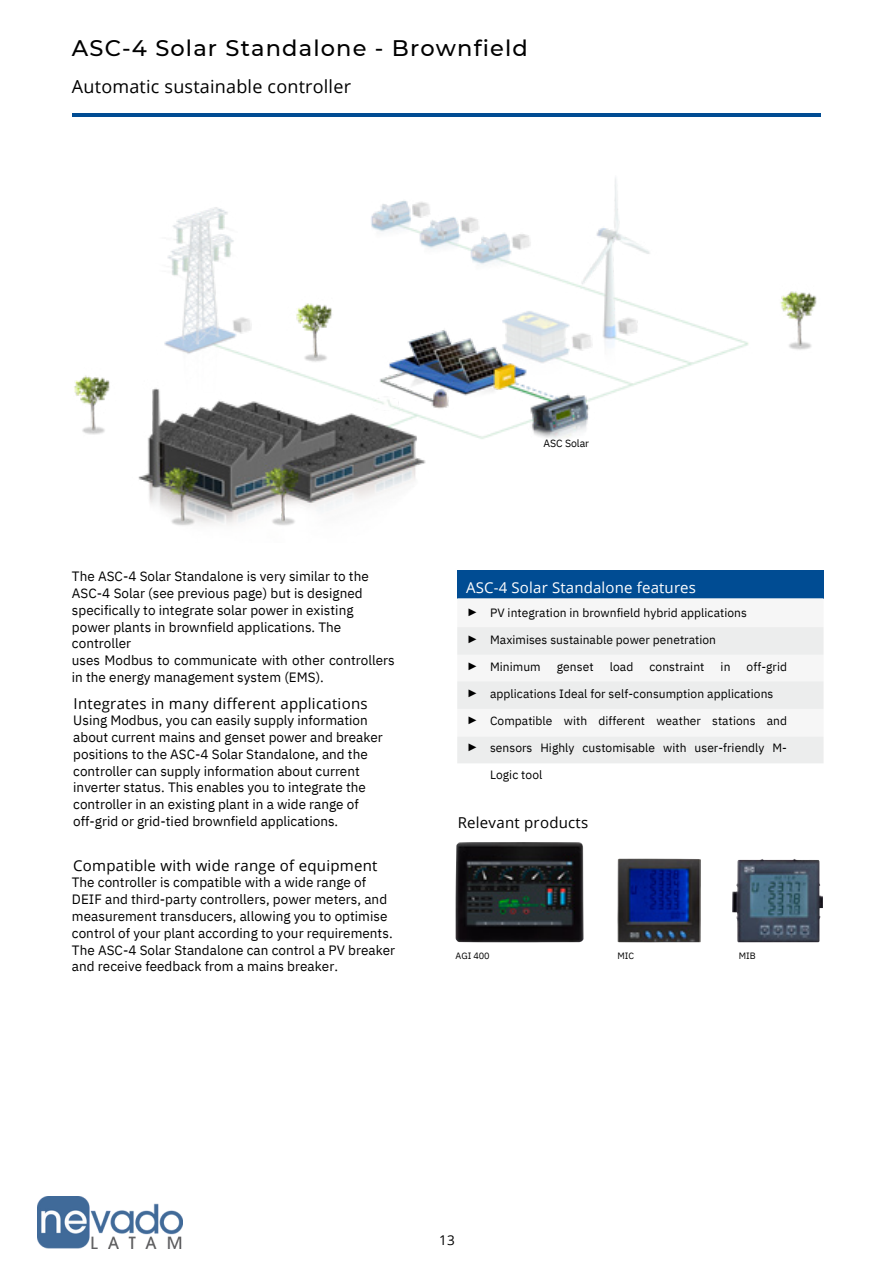
<style>
.page{position:relative;width:893px;height:1264px;background:#fff}
.page>*{position:absolute;margin:0;border:0;box-sizing:border-box;transform-origin:0 0}
.t1{font:500 22.5px "Montserrat";letter-spacing:.05em;color:#000}
.t2{font:18px "Open Sans";letter-spacing:.01em;color:#000}
.t3{font:15px "Open Sans";letter-spacing:.02em;color:#000}
.t4{font:15px "Open Sans";letter-spacing:.01em;color:#fff}
.t5{font:13.5px/16.8px "IBM Plex Sans";color:#000}
.t6{font:13.5px "Open Sans";color:#000}
.t7{font:13.05px/27px "Liberation Serif";color:#000;text-align:justify}
.t8{font:12px "IBM Plex Sans";letter-spacing:.005em;color:#000}
.t9{font:10.5px "IBM Plex Sans";letter-spacing:-.005em;color:#000}
.t10{font:9.15px "IBM Plex Sans";letter-spacing:-.005em;color:#000}
</style>
<div class="page">
<hr style="left:72px;top:113px;width:749px;height:3px;background:#004c93">
<img style="left:74px;top:177px;width:743px;height:349px">
<div style="left:457px;top:570px;width:366px;height:28px;background:#004c93"></div>
<svg style="left:457px;top:598px;width:366px;height:1px"></svg>
<svg style="left:457px;top:627px;width:366px;height:136px;fill:#eceded"></svg>
<img style="left:732px;top:859px;width:90px;height:83px">
<img style="left:617px;top:858px;width:83px;height:84px">
<img style="left:455px;top:842px;width:128px;height:100px">
<img style="left:38px;top:1196px;width:145px;height:52px">
<h3 class="t1" style="left:72px;top:34px;width:457px">ASC-4 Solar Standalone - Brownfield</h3>
<h4 class="t2" style="left:72px;top:74px;width:280px">Automatic sustainable controller</h4>
<p class="t9" style="left:543px;top:436px;width:47px">ASC Solar</p>
<h4 class="t5" style="left:72px;top:567px;width:324px">The ASC-4 Solar Standalone is very similar to the ASC-4 Solar (see previous page) but is designed specifically to integrate solar power in existing power plants in brownfield applications. The controller<br>uses Modbus to communicate with other controllers in the energy management system (EMS).</h4>
<p class="t3" style="left:74px;top:693px;width:295px">Integrates in many different applications</p>
<h3 class="t5" style="left:73px;top:711px;width:311px">Using Modbus, you can easily supply information about current mains and genset power and breaker positions to the ASC-4 Solar Standalone, and the controller can supply information about current inverter status. This enables you to integrate the controller in an existing plant in a wide range of off-grid or grid-tied brownfield applications.</h3>
<h5 class="t3" style="left:73px;top:855px;width:306px">Compatible with wide range of equipment</h5>
<h3 class="t5" style="left:72px;top:873px;width:325px">The controller is compatible with a wide range of DEIF and third-party controllers, power meters, and measurement transducers, allowing you to optimise control of your plant according to your requirements.<br>The ASC-4 Solar Standalone can control a PV breaker and receive feedback from a mains breaker.</h3>
<p class="t4" style="left:466px;top:576px;width:231px">ASC-4 Solar Standalone features</p>
<p class="t7" style="left:466px;top:598px;width:14px">► ► ► ► ► ►</p>
<p class="t8" style="left:490px;top:604px;width:258px">PV integration in brownfield hybrid applications</p>
<p class="t8" style="left:490px;top:631px;width:227px">Maximises sustainable power penetration</p>
<p class="t8" style="left:490px;top:658px;width:52px">Minimum</p>
<p class="t8" style="left:557px;top:658px;width:38px">genset</p>
<p class="t8" style="left:609px;top:658px;width:25px">load</p>
<p class="t8" style="left:649px;top:658px;width:56px">constraint</p>
<p class="t8" style="left:720px;top:658px;width:11px">in</p>
<p class="t8" style="left:746px;top:658px;width:42px">off-grid</p>
<p class="t8" style="left:490px;top:685px;width:285px">applications Ideal for self-consumption applications</p>
<p class="t8" style="left:490px;top:712px;width:298px">Compatible with different weather stations and</p>
<p class="t8" style="left:490px;top:739px;width:298px">sensors Highly customisable with user-friendly M-</p>
<p class="t8" style="left:490px;top:766px;width:54px">Logic tool</p>
<h3 class="t3" style="left:457px;top:812px;width:132px">Relevant products</h3>
<p class="t10" style="left:455px;top:949px;width:36px">AGI 400</p>
<p class="t10" style="left:617px;top:949px;width:18px">MIC</p>
<p class="t10" style="left:738px;top:949px;width:18px">MIB</p>
<h4 class="t6" style="left:439px;top:1230px;width:17px">13</h4>
</div>
